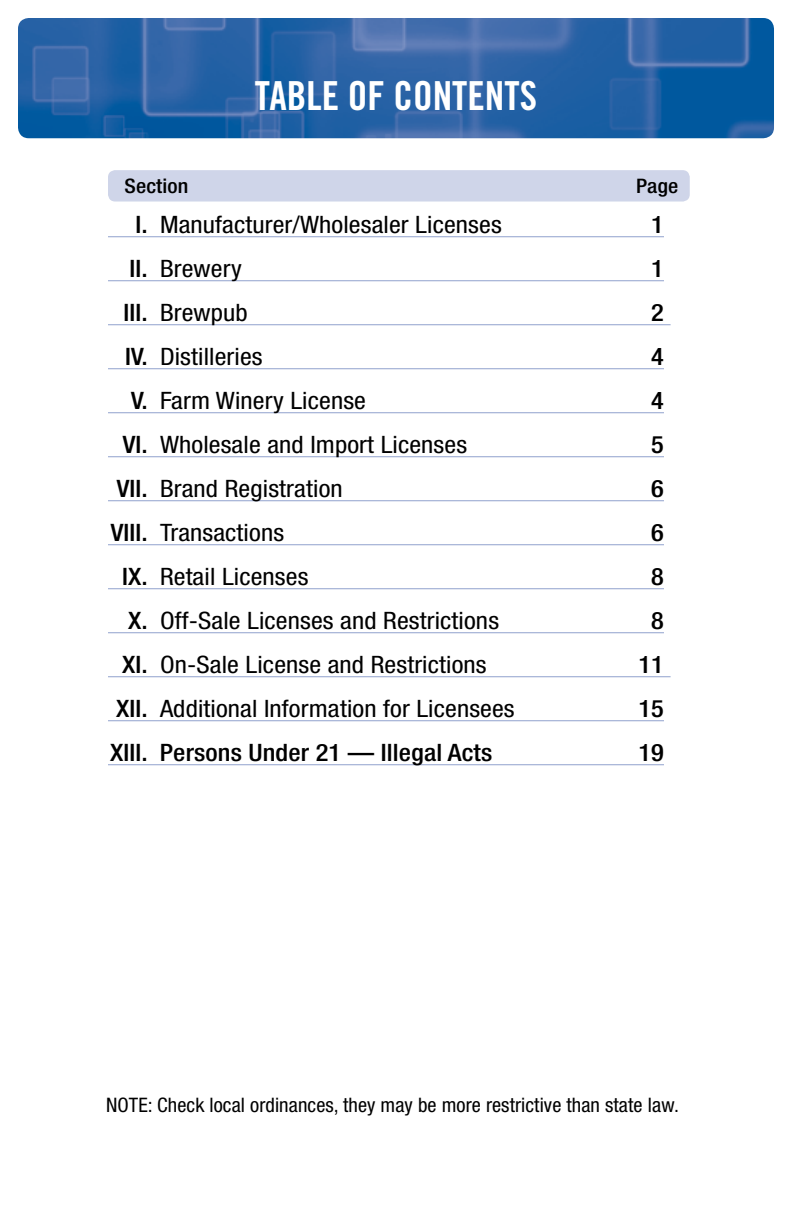
<style>
.page{position:relative;width:792px;height:1224px;background:#fff}
.page>*{position:absolute;margin:0;border:0;box-sizing:border-box;transform-origin:0 0}
.t1{font:40px "Trade Gothic LT Std Bd Cn 20";color:#fff}
.Section_Copy{font:condensed 24px "Helvetica Neue";letter-spacing:.005em;color:#000;scale:1.1 1}
.Section_Copy-2{font:500 condensed 24px "Helvetica Neue";letter-spacing:.005em;color:#000;scale:1.1 1}
.Copy{font:condensed 20px "Helvetica Neue";letter-spacing:.005em;color:#000}
.Copy-2{font:500 condensed 20px "Helvetica Neue";letter-spacing:.005em;color:#000;scale:1.1 1}
.s1{font-weight:500}
</style>
<div class="page">
<img style="left:18px;top:18px;width:756px;height:120px">
<div style="left:108px;top:170px;width:582px;height:32px;background:#cfd5e9;border-radius:7px"></div>
<hr style="left:108px;top:236px;width:556px;height:1px;background:#90a2cd">
<hr style="left:108px;top:280px;width:556px;height:1px;background:#90a2cd">
<hr style="left:108px;top:324px;width:563px;height:1px;background:#90a2cd">
<hr style="left:108px;top:368px;width:556px;height:1px;background:#90a2cd">
<hr style="left:108px;top:412px;width:556px;height:1px;background:#90a2cd">
<hr style="left:108px;top:456px;width:556px;height:1px;background:#90a2cd">
<hr style="left:108px;top:500px;width:556px;height:1px;background:#90a2cd">
<hr style="left:108px;top:544px;width:556px;height:1px;background:#90a2cd">
<hr style="left:108px;top:588px;width:556px;height:1px;background:#90a2cd">
<hr style="left:108px;top:632px;width:556px;height:1px;background:#90a2cd">
<hr style="left:108px;top:676px;width:563px;height:1px;background:#90a2cd">
<hr style="left:108px;top:720px;width:556px;height:1px;background:#90a2cd">
<hr style="left:108px;top:764px;width:556px;height:1px;background:#90a2cd">
<p class="Copy-2" style="left:125px;top:174px;width:60px">Section</p>
<p class="t1" style="left:255px;top:71px;width:284px">TABLE OF CONTENTS</p>
<p class="Copy-2" style="left:636px;top:174px;width:40px">Page</p>
<h3 class="Section_Copy" style="left:136px;top:210px;width:334px"><span class="s1">I.</span> Manufacturer/Wholesaler Licenses</h3>
<h3 class="Section_Copy-2" style="left:651px;top:210px;width:13px">1</h3>
<h3 class="Section_Copy" style="left:130px;top:254px;width:104px"><span class="s1">II.</span> Brewery</h3>
<h3 class="Section_Copy-2" style="left:651px;top:254px;width:13px">1</h3>
<h3 class="Section_Copy" style="left:124px;top:298px;width:114px"><span class="s1">III.</span> Brewpub</h3>
<h3 class="Section_Copy-2" style="left:651px;top:298px;width:13px">2</h3>
<h3 class="Section_Copy" style="left:125px;top:342px;width:127px"><span class="s1">IV.</span> Distilleries</h3>
<h3 class="Section_Copy-2" style="left:651px;top:342px;width:13px">4</h3>
<h3 class="Section_Copy" style="left:131px;top:386px;width:215px"><span class="s1">V.</span> Farm Winery License</h3>
<h3 class="Section_Copy-2" style="left:651px;top:386px;width:13px">4</h3>
<h3 class="Section_Copy" style="left:123px;top:430px;width:315px"><span class="s1">VI.</span> Wholesale and Import Licenses</h3>
<h3 class="Section_Copy-2" style="left:651px;top:430px;width:13px">5</h3>
<h3 class="Section_Copy" style="left:117px;top:474px;width:207px"><span class="s1">VII.</span> Brand Registration</h3>
<h3 class="Section_Copy-2" style="left:651px;top:474px;width:13px">6</h3>
<h3 class="Section_Copy" style="left:111px;top:518px;width:159px"><span class="s1">VIII.</span> Transactions</h3>
<h3 class="Section_Copy-2" style="left:651px;top:518px;width:13px">6</h3>
<h3 class="Section_Copy" style="left:122px;top:562px;width:171px"><span class="s1">IX.</span> Retail Licenses</h3>
<h3 class="Section_Copy-2" style="left:651px;top:562px;width:13px">8</h3>
<h3 class="Section_Copy" style="left:128px;top:606px;width:339px"><span class="s1">X.</span> Off-Sale Licenses and Restrictions</h3>
<h3 class="Section_Copy-2" style="left:651px;top:606px;width:13px">8</h3>
<h3 class="Section_Copy" style="left:122px;top:650px;width:333px"><span class="s1">XI.</span> On-Sale License and Restrictions</h3>
<h3 class="Section_Copy-2" style="left:639px;top:650px;width:25px">11</h3>
<h3 class="Section_Copy" style="left:116px;top:694px;width:364px"><span class="s1">XII.</span> Additional Information for Licensees</h3>
<h3 class="Section_Copy-2" style="left:639px;top:694px;width:25px">15</h3>
<h3 class="Section_Copy-2" style="left:110px;top:738px;width:349px">XIII. Persons Under 21 — Illegal Acts</h3>
<h3 class="Section_Copy-2" style="left:639px;top:738px;width:25px">19</h3>
<p class="Copy" style="left:106px;top:1093px;width:574px">NOTE: Check local ordinances, they may be more restrictive than state law.</p>
</div>
